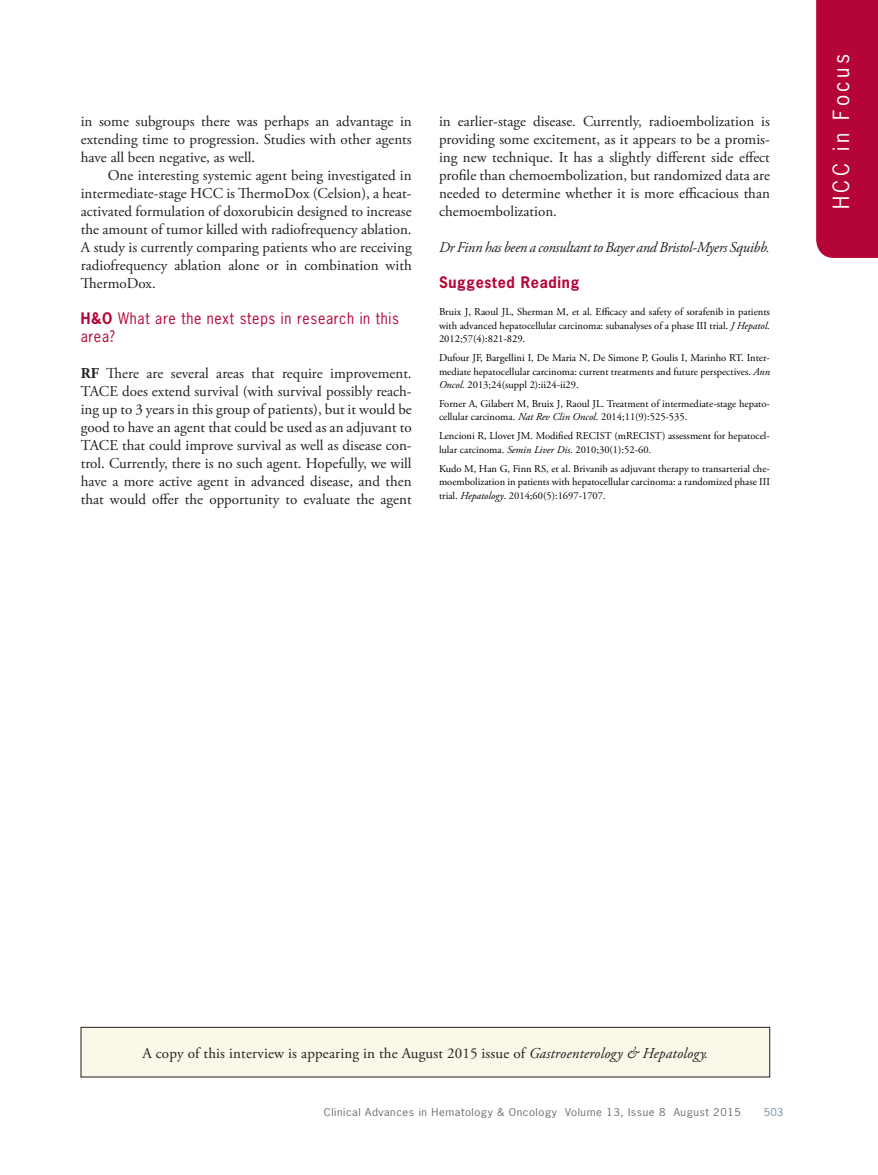
<style>
.page{position:relative;width:878px;height:1175px;background:#fff}
.page>*{position:absolute;margin:0;border:0;box-sizing:border-box;transform-origin:0 0}
.t1{font:21px "News Gothic Std";letter-spacing:.16em;color:#fff}
.Text_Body{font:15px/18px "Adobe Garamond Pro";color:#231f20;text-align:justify}
.Text_Body-2{font:italic 15px "Adobe Garamond Pro";letter-spacing:-.02em;color:#231f20}
.Question{font:15px/18px "News Gothic Std";letter-spacing:.05em;color:#b50536;scale:.95 1}
.References_Head{font:700 15px "News Gothic Std";letter-spacing:.05em;color:#b50536;scale:.95 1}
.References{font:10.5px/13.5px "Adobe Garamond Pro";color:#000;text-align:justify}
.t2{font:10.2px "News Gothic Std";letter-spacing:.05em;color:#6c6d70;scale:1.11 1}
.t3{font:10.2px "News Gothic Std";color:#748ba5;scale:1.11 1}
.s1{font-weight:700}
.s2{font-style:italic}
</style>
<div class="page">
<div style="left:816px;top:0;width:62px;height:258px;background:#b50536"></div>
<div style="left:81px;top:1027px;width:688px;height:50px;background:#faf8e9"></div>
<div style="left:81px;top:1027px;width:689px;height:50px;border:1px solid #231f20"></div>
<p class="Text_Body" style="left:81px;top:113px;width:332px">in some subgroups there was perhaps an advantage in extending time to progression. Studies with other agents have all been negative, as well.</p>
<p class="Text_Body" style="left:81px;top:167px;width:332px;text-indent:27px">One interesting systemic agent being investigated in intermediate-stage HCC is ThermoDox (Celsion), a heat&shy;activated formulation of doxorubicin designed to increase the amount of tumor killed with radiofrequency ablation.<br>A study is currently comparing patients who are receiving radiofrequency ablation alone or in combination with ThermoDox.</p>
<p class="Question" style="left:81px;top:309px;width:336px"><span class="s1">H&amp;O</span> What are the next steps in research in this area?</p>
<p class="Text_Body" style="left:81px;top:365px;width:332px"><span class="s1">RF</span> There are several areas that require improvement.<br>TACE does extend survival (with survival possibly reach&shy;ing up to 3 years in this group of patients), but it would be good to have an agent that could be used as an adjuvant to TACE that could improve survival as well as disease con&shy;trol. Currently, there is no such agent. Hopefully, we will have a more active agent in advanced disease, and then that would offer the opportunity to evaluate the agent</p>
<p class="Text_Body" style="left:439px;top:113px;width:332px">in earlier-stage disease. Currently, radioembolization is providing some excitement, as it appears to be a promis&shy;ing new technique. It has a slightly different side effect profile than chemoembolization, but randomized data are needed to determine whether it is more efficacious than chemoembolization.</p>
<p class="Text_Body-2" style="left:439px;top:238px;width:332px">Dr Finn has been a consultant to Bayer and Bristol-Myers Squibb.</p>
<p class="References_Head" style="left:439px;top:272px;width:149px">Suggested Reading</p>
<p class="References" style="left:439px;top:305px;width:332px">Bruix J, Raoul JL, Sherman M, et al. Efficacy and safety of sorafenib in patients with advanced hepatocellular carcinoma: subanalyses of a phase III trial. <span class="s2">J Hepatol</span>.<br>2012;57(4):821-829.</p>
<p class="References" style="left:439px;top:351px;width:332px">Dufour JF, Bargellini I, De Maria N, De Simone P, Goulis I, Marinho RT. Inter&shy;mediate hepatocellular carcinoma: current treatments and future perspectives. <span class="s2">Ann Oncol</span>. 2013;24(suppl 2):ii24-ii29.</p>
<p class="References" style="left:439px;top:397px;width:332px">Forner A, Gilabert M, Bruix J, Raoul JL. Treatment of intermediate-stage hepato&shy;cellular carcinoma. <span class="s2">Nat Rev Clin Oncol</span>. 2014;11(9):525-535.</p>
<p class="References" style="left:439px;top:429px;width:332px">Lencioni R, Llovet JM. Modified RECIST (mRECIST) assessment for hepatocel&shy;lular carcinoma. <span class="s2">Semin Liver Dis</span>. 2010;30(1):52-60.</p>
<p class="References" style="left:439px;top:462px;width:332px">Kudo M, Han G, Finn RS, et al. Brivanib as adjuvant therapy to transarterial che&shy;moembolization in patients with hepatocellular carcinoma: a randomized phase III trial. <span class="s2">Hepatology</span>. 2014;60(5):1697-1707.</p>
<h1 class="t1" style="left:827px;top:209px;width:157px;rotate:-90deg">HCC in Focus</h1>
<p class="Text_Body" style="left:142px;top:1044px;width:567px">A copy of this interview is appearing in the August 2015 issue of <span class="s2">Gastroenterology &amp; Hepatology.</span></p>
<p class="t2" style="left:324px;top:1105px;width:377px">Clinical Advances in Hematology &amp; Oncology Volume 13, Issue 8 August 2015</p>
<p class="t3" style="left:764px;top:1105px;width:19px">503</p>
</div>
